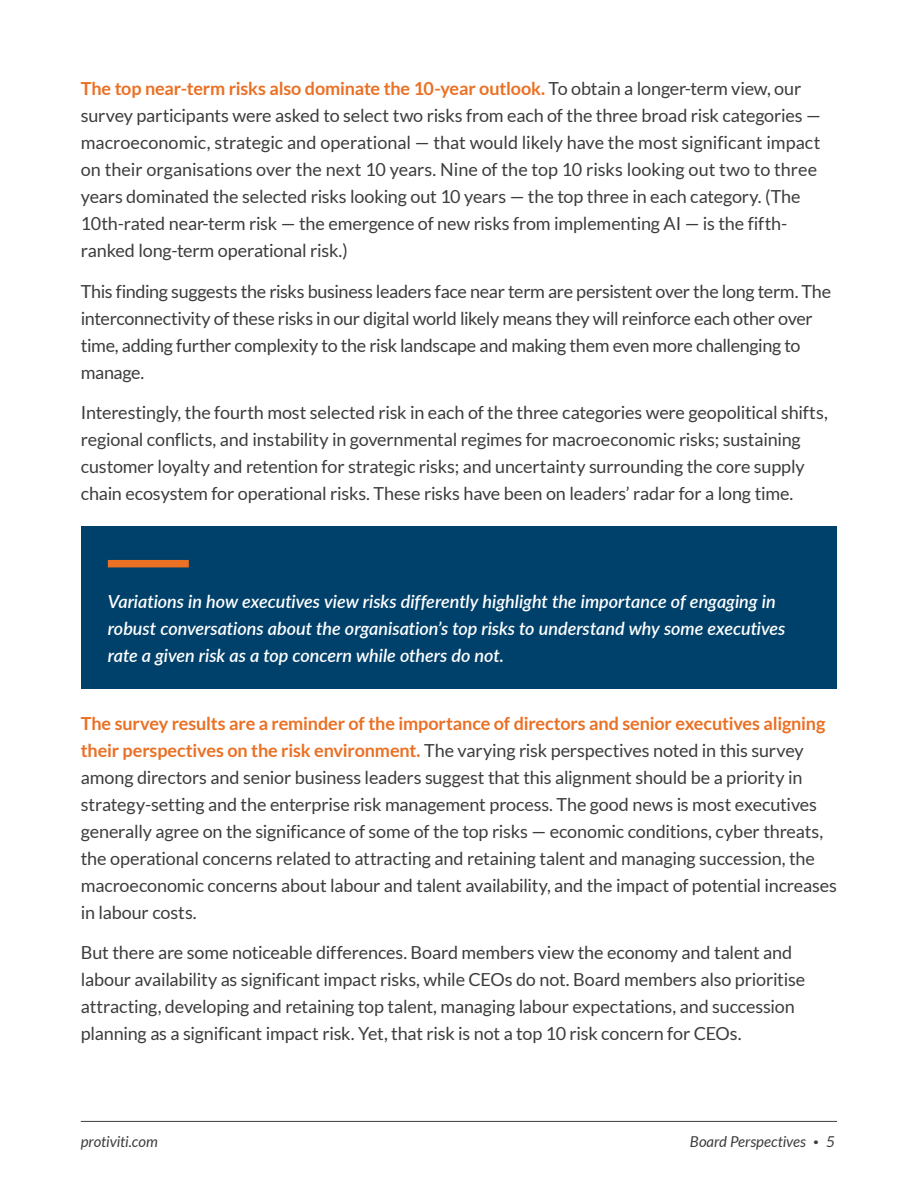
<style>
.page{position:relative;width:918px;height:1188px;background:#fff}
.page>*{position:absolute;margin:0;border:0;box-sizing:border-box;transform-origin:0 0}
.Body_Text_-_12_18_-_ProGray_Regular{font:18px/27px "Lato";letter-spacing:-.01em;color:#3c3d3e}
.Quote_-_12_18_-_White{font:italic 600 18px/27px "Lato";letter-spacing:-.005em;color:#fff}
.t1{font:italic 15px "Lato";letter-spacing:-.005em;color:#3c3d3e}
.s1{font-weight:700;color:#ea7024}
.s2{font-weight:700;font-style:normal;font-size:9px}
</style>
<div class="page">
<hr style="left:81px;top:1121px;width:756px;height:1px;background:#3c3d3e">
<div style="left:81px;top:526px;width:756px;height:163px;background:#00416b"></div>
<div style="left:108px;top:560px;width:81px;height:7px;background:#ea7024"></div>
<p class="Body_Text_-_12_18_-_ProGray_Regular" style="left:81px;top:75px;width:742px"><span class="s1">The top near-term risks also dominate the 10-year outlook.</span> To obtain a longer-term view, our survey participants were asked to select two risks from each of the three broad risk categories — macroeconomic, strategic and operational — that would likely have the most significant impact on their organisations over the next 10 years. Nine of the top 10 risks looking out two to three years dominated the selected risks looking out 10 years — the top three in each category. (The 10th-rated near-term risk — the emergence of new risks from implementing AI — is the fifth&shy;ranked long-term operational risk.)</p>
<p class="Body_Text_-_12_18_-_ProGray_Regular" style="left:81px;top:278px;width:752px">This finding suggests the risks business leaders face near term are persistent over the long term. The interconnectivity of these risks in our digital world likely means they will reinforce each other over time, adding further complexity to the risk landscape and making them even more challenging to manage.</p>
<p class="Body_Text_-_12_18_-_ProGray_Regular" style="left:81px;top:399px;width:748px">Interestingly, the fourth most selected risk in each of the three categories were geopolitical shifts, regional conflicts, and instability in governmental regimes for macroeconomic risks; sustaining customer loyalty and retention for strategic risks; and uncertainty surrounding the core supply chain ecosystem for operational risks. These risks have been on leaders’ radar for a long time.</p>
<p class="Quote_-_12_18_-_White" style="left:108px;top:587px;width:679px">Variations in how executives view risks differently highlight the importance of engaging in robust conversations about the organisation’s top risks to understand why some executives rate a given risk as a top concern while others do not.</p>
<p class="Body_Text_-_12_18_-_ProGray_Regular" style="left:81px;top:710px;width:758px"><span class="s1">The survey results are a reminder of the importance of directors and senior executives aligning their perspectives on the risk environment.</span> The varying risk perspectives noted in this survey among directors and senior business leaders suggest that this alignment should be a priority in strategy-setting and the enterprise risk management process. The good news is most executives generally agree on the significance of some of the top risks — economic conditions, cyber threats, the operational concerns related to attracting and retaining talent and managing succession, the macroeconomic concerns about labour and talent availability, and the impact of potential increases in labour costs.</p>
<p class="Body_Text_-_12_18_-_ProGray_Regular" style="left:81px;top:939px;width:726px">But there are some noticeable differences. Board members view the economy and talent and labour availability as significant impact risks, while CEOs do not. Board members also prioritise attracting, developing and retaining top talent, managing labour expectations, and succession planning as a significant impact risk. Yet, that risk is not a top 10 risk concern for CEOs.</p>
<p class="t1" style="left:81px;top:1133px;width:78px">protiviti.com</p>
<p class="t1" style="left:690px;top:1133px;width:147px">Board Perspectives <span class="s2">•</span> 5</p>
</div>
